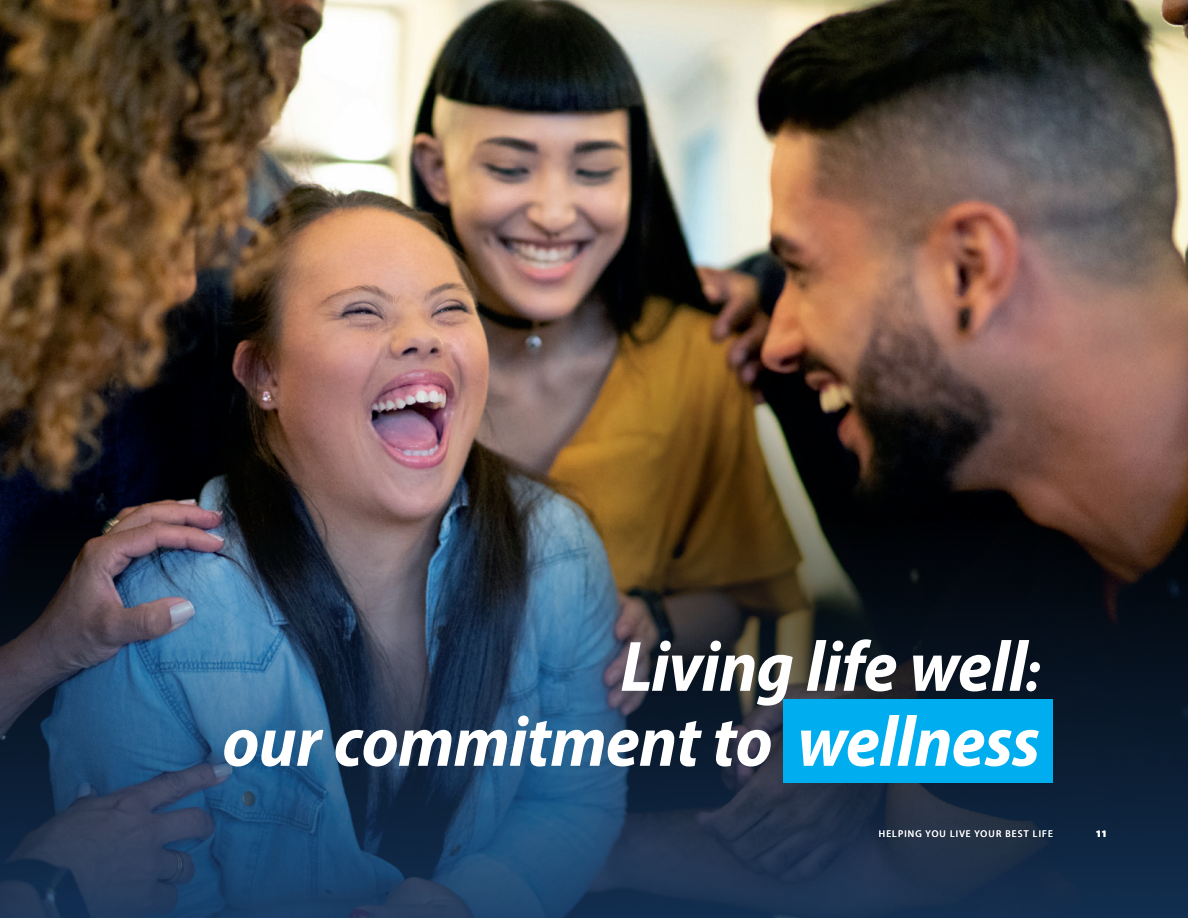
<style>
.page{position:relative;width:1188px;height:918px;background:#fff}
.page>*{position:absolute;margin:0;border:0;box-sizing:border-box;transform-origin:0 0}
.H1__section_break_ti{font:italic 700 semi-condensed 72px/75px "Myriad Pro";letter-spacing:-.01em;color:#fff;text-align:right}
.t1{font:9.75px "Myriad Pro";letter-spacing:.12em;color:#fff}
.t2{font:900 9.75px "Myriad Pro";color:#fff}
.s1{font-size:58.5px}
</style>
<div class="page">
<img style="left:0;top:0;width:1188px;height:918px">
<div style="left:783px;top:700px;width:270px;height:83px;background:#00aeef"></div>
<p class="H1__section_break_ti" style="left:222px;top:627px;width:819px">Living life well<span class="s1">:<br></span>our commitment to wellness</p>
<p class="t1" style="left:879px;top:828px;width:176px">HELPING YOU LIVE YOUR BEST LIFE</p>
<p class="t2" style="left:1096px;top:827px;width:13px">11</p>
</div>
